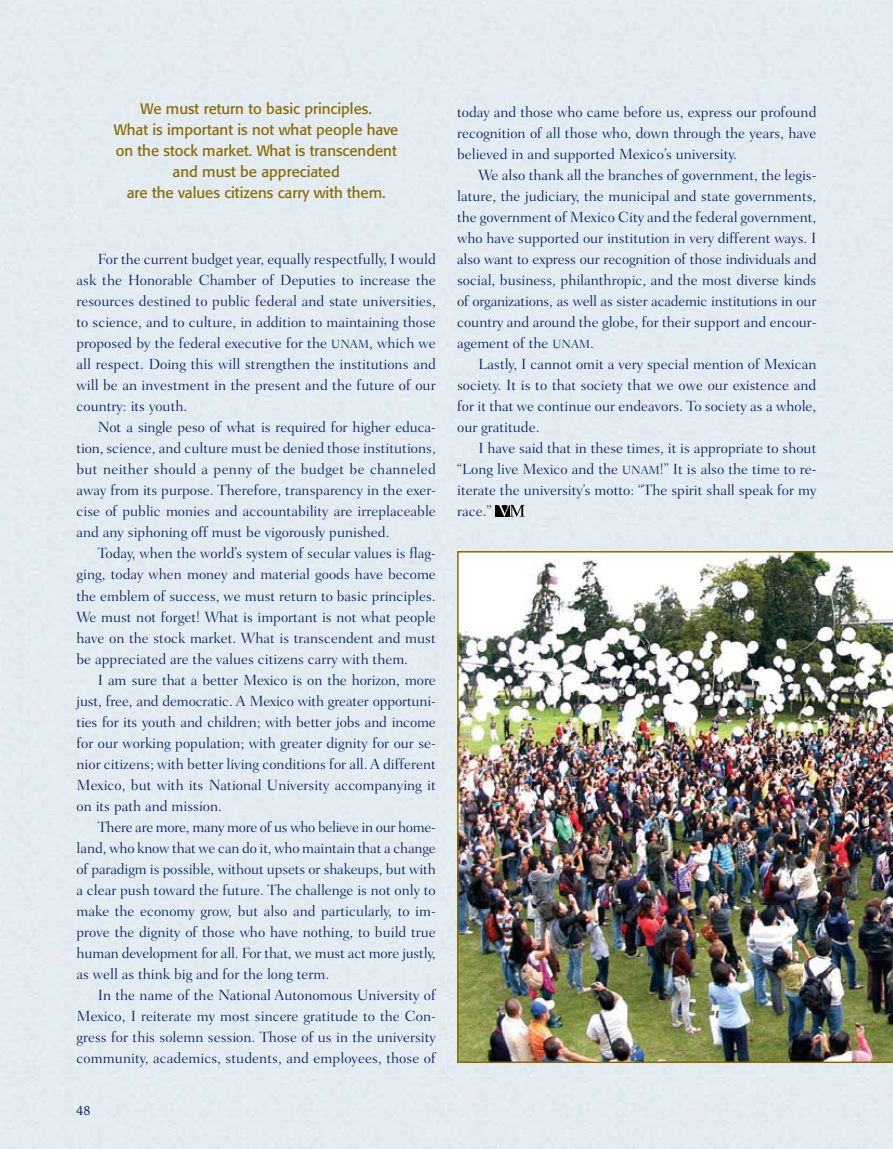
<style>
.page{position:relative;width:893px;height:1149px;background:#fff}
.page>*{position:absolute;margin:0;border:0;box-sizing:border-box;transform-origin:0 0}
.t1{font:300 15px "Fairfield LH";color:#051c5d}
.t2{font:15px/21px "Formata";color:#8b6900;text-align:center}
.t3{font:300 15px "Fairfield LH";letter-spacing:-.02em;color:#051c5d}
.t4{font:300 15px "Fairfield LH";letter-spacing:.02em;color:#051c5d}
.t5{font:13.5px "Slimbach";color:#051c5d}
.s1{font-family:"Fairfield LH Light SC800";font-weight:400;font-size:12px}
</style>
<div class="page">
<div style="left:0;top:0;width:893px;height:1148px;background:#e3ecf1"></div>
<img style="left:457px;top:551px;width:436px;height:511px">
<div style="left:496px;top:504px;width:14px;height:12px;background:#000"></div>
<svg style="left:498px;top:504px;width:27px;height:12px"></svg>
<p class="t2" style="left:114px;top:98px;width:286px">We must return to basic principles.<br>What is important is not what people have on the stock market. What is transcendent and must be appreciated<br>are the values citizens carry with them.</p>
<p class="t1" style="left:98px;top:251px;width:339px">For the current budget year, equally respectfully, I would</p>
<p class="t1" style="left:77px;top:272px;width:361px">ask the Honorable Chamber of Deputies to increase the</p>
<p class="t1" style="left:77px;top:293px;width:361px">resources destined to public federal and state universities,</p>
<p class="t1" style="left:77px;top:314px;width:361px">to science, and to culture, in addition to maintaining those</p>
<p class="t1" style="left:77px;top:335px;width:361px">proposed by the federal executive for the <span class="s1">UNAM</span>, which we</p>
<p class="t1" style="left:77px;top:356px;width:361px">all respect. Doing this will strengthen the institutions and</p>
<p class="t1" style="left:77px;top:377px;width:361px">will be an investment in the present and the future of our</p>
<p class="t1" style="left:77px;top:398px;width:112px">country: its youth.</p>
<p class="t1" style="left:98px;top:419px;width:339px">Not a single peso of what is required for higher educa-</p>
<p class="t1" style="left:77px;top:440px;width:361px">tion, science, and culture must be denied those institutions,</p>
<p class="t4" style="left:77px;top:461px;width:361px">but neither should a penny of the budget be channeled</p>
<p class="t1" style="left:77px;top:482px;width:361px">away from its purpose. Therefore, transparency in the exer-</p>
<p class="t1" style="left:77px;top:503px;width:361px">cise of public monies and accountability are irreplaceable</p>
<p class="t1" style="left:77px;top:524px;width:314px">and any siphoning off must be vigorously punished.</p>
<p class="t1" style="left:98px;top:545px;width:340px">Today, when the world’s system of secular values is flag-</p>
<p class="t1" style="left:77px;top:566px;width:361px">ging, today when money and material goods have become</p>
<p class="t1" style="left:77px;top:587px;width:361px">the emblem of success, we must return to basic principles.</p>
<p class="t1" style="left:77px;top:608px;width:361px">We must not forget! What is important is not what people</p>
<p class="t1" style="left:77px;top:629px;width:361px">have on the stock market. What is transcendent and must</p>
<p class="t1" style="left:77px;top:650px;width:333px">be appreciated are the values citizens carry with them.</p>
<p class="t1" style="left:98px;top:671px;width:339px">I am sure that a better Mexico is on the horizon, more</p>
<p class="t1" style="left:77px;top:692px;width:361px">just, free, and democratic. A Mexico with greater opportuni-</p>
<p class="t1" style="left:77px;top:713px;width:361px">ties for its youth and children; with better jobs and income</p>
<p class="t1" style="left:77px;top:734px;width:361px">for our working population; with greater dignity for our se-</p>
<p class="t1" style="left:77px;top:755px;width:361px">nior citizens; with better living conditions for all. A different</p>
<p class="t1" style="left:77px;top:776px;width:361px">Mexico, but with its National University accompanying it</p>
<p class="t1" style="left:77px;top:797px;width:147px">on its path and mission.</p>
<p class="t3" style="left:98px;top:818px;width:340px">There are more, many more of us who believe in our home-</p>
<p class="t1" style="left:77px;top:839px;width:361px">land, who know that we can do it, who maintain that a change</p>
<p class="t1" style="left:77px;top:860px;width:361px">of paradigm is possible, without upsets or shakeups, but with</p>
<p class="t1" style="left:77px;top:881px;width:361px">a clear push toward the future. The challenge is not only to</p>
<p class="t1" style="left:77px;top:902px;width:361px">make the economy grow, but also and particularly, to im-</p>
<p class="t1" style="left:77px;top:923px;width:361px">prove the dignity of those who have nothing, to build true</p>
<p class="t1" style="left:77px;top:944px;width:361px">human development for all. For that, we must act more justly,</p>
<p class="t1" style="left:77px;top:965px;width:254px">as well as think big and for the long term.</p>
<p class="t1" style="left:98px;top:986px;width:340px">In the name of the National Autonomous University of</p>
<p class="t1" style="left:77px;top:1007px;width:361px">Mexico, I reiterate my most sincere gratitude to the Con-</p>
<p class="t1" style="left:77px;top:1028px;width:361px">gress for this solemn session. Those of us in the university</p>
<p class="t1" style="left:77px;top:1049px;width:361px">community, academics, students, and employees, those of</p>
<p class="t5" style="left:77px;top:1102px;width:15px">48</p>
<p class="t1" style="left:457px;top:104px;width:361px">today and those who came before us, express our profound</p>
<p class="t1" style="left:457px;top:125px;width:361px">recognition of all those who, down through the years, have</p>
<p class="t1" style="left:457px;top:146px;width:281px">believed in and supported Mexico’s university.</p>
<p class="t1" style="left:478px;top:167px;width:340px">We also thank all the branches of government, the legis-</p>
<p class="t1" style="left:457px;top:188px;width:361px">lature, the judiciary, the municipal and state governments,</p>
<p class="t1" style="left:457px;top:209px;width:361px">the government of Mexico City and the federal government,</p>
<p class="t1" style="left:457px;top:230px;width:361px">who have supported our institution in very different ways. I</p>
<p class="t1" style="left:457px;top:251px;width:361px">also want to express our recognition of those individuals and</p>
<p class="t1" style="left:457px;top:272px;width:361px">social, business, philanthropic, and the most diverse kinds</p>
<p class="t1" style="left:457px;top:293px;width:361px">of organizations, as well as sister academic institutions in our</p>
<p class="t1" style="left:457px;top:314px;width:361px">country and around the globe, for their support and encour-</p>
<p class="t1" style="left:457px;top:335px;width:138px">agement of the <span class="s1">UNAM</span>.</p>
<p class="t1" style="left:478px;top:356px;width:340px">Lastly, I cannot omit a very special mention of Mexican</p>
<p class="t1" style="left:457px;top:377px;width:361px">society. It is to that society that we owe our existence and</p>
<p class="t1" style="left:457px;top:398px;width:361px">for it that we continue our endeavors. To society as a whole,</p>
<p class="t1" style="left:457px;top:419px;width:84px">our gratitude.</p>
<p class="t1" style="left:478px;top:440px;width:339px">I have said that in these times, it is appropriate to shout</p>
<p class="t1" style="left:457px;top:461px;width:361px">“Long live Mexico and the <span class="s1">UNAM</span>!” It is also the time to re-</p>
<p class="t1" style="left:457px;top:482px;width:361px">iterate the university’s motto: “The spirit shall speak for my</p>
<p class="t1" style="left:457px;top:503px;width:36px">race.”</p>
</div>
